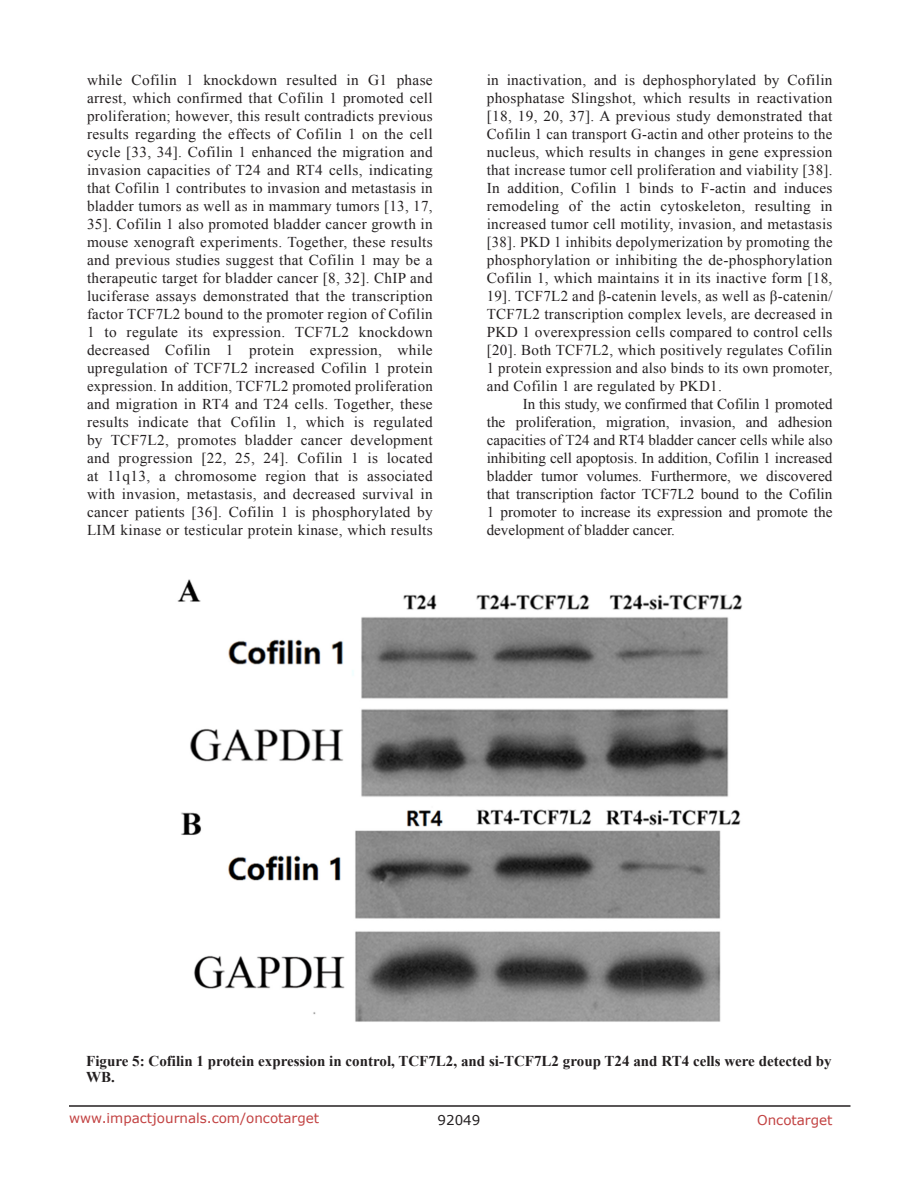
<style>
.page{position:relative;width:918px;height:1188px;background:#fff}
.page>*{position:absolute;margin:0;border:0;box-sizing:border-box;transform-origin:0 0}
.BodyText{font:15px/18px "Times New Roman";letter-spacing:.02em;color:#231f20;text-align:justify}
.figuretext{font:700 15px/16.2px "Times New Roman";color:#231f20}
.t1{font:13.5px "Verdana";color:#c24141}
.t2{font:13.5px "Verdana";color:#231f20}
</style>
<div class="page">
<hr style="left:69px;top:1105px;width:781px;height:2px;background:#231f20">
<img style="left:177px;top:579px;width:565px;height:443px">
<p class="BodyText" style="left:87px;top:71px;width:347px">while Cofilin 1 knockdown resulted in G1 phase arrest, which confirmed that Cofilin 1 promoted cell proliferation; however, this result contradicts previous results regarding the effects of Cofilin 1 on the cell cycle [33, 34]. Cofilin 1 enhanced the migration and invasion capacities of T24 and RT4 cells, indicating that Cofilin 1 contributes to invasion and metastasis in bladder tumors as well as in mammary tumors [13, 17, 35]. Cofilin 1 also promoted bladder cancer growth in mouse xenograft experiments. Together, these results and previous studies suggest that Cofilin 1 may be a therapeutic target for bladder cancer [8, 32]. ChIP and luciferase assays demonstrated that the transcription factor TCF7L2 bound to the promoter region of Cofilin 1 to regulate its expression. TCF7L2 knockdown decreased Cofilin 1 protein expression, while upregulation of TCF7L2 increased Cofilin 1 protein expression. In addition, TCF7L2 promoted proliferation and migration in RT4 and T24 cells. Together, these results indicate that Cofilin 1, which is regulated by TCF7L2, promotes bladder cancer development and progression [22, 25, 24]. Cofilin 1 is located at 11q13, a chromosome region that is associated with invasion, metastasis, and decreased survival in cancer patients [36]. Cofilin 1 is phosphorylated by LIM kinase or testicular protein kinase, which results</p>
<p class="BodyText" style="left:487px;top:71px;width:347px">in inactivation, and is dephosphorylated by Cofilin phosphatase Slingshot, which results in reactivation [18, 19, 20, 37]. A previous study demonstrated that Cofilin 1 can transport G-actin and other proteins to the nucleus, which results in changes in gene expression that increase tumor cell proliferation and viability [38].<br>In addition, Cofilin 1 binds to F-actin and induces remodeling of the actin cytoskeleton, resulting in increased tumor cell motility, invasion, and metastasis [38]. PKD 1 inhibits depolymerization by promoting the phosphorylation or inhibiting the de-phosphorylation Cofilin 1, which maintains it in its inactive form [18, 19]. TCF7L2 and β-catenin levels, as well as β-catenin/ TCF7L2 transcription complex levels, are decreased in PKD 1 overexpression cells compared to control cells [20]. Both TCF7L2, which positively regulates Cofilin 1 protein expression and also binds to its own promoter, and Cofilin 1 are regulated by PKD1.</p>
<p class="BodyText" style="left:487px;top:395px;width:347px;text-indent:36px">In this study, we confirmed that Cofilin 1 promoted the proliferation, migration, invasion, and adhesion capacities of T24 and RT4 bladder cancer cells while also inhibiting cell apoptosis. In addition, Cofilin 1 increased bladder tumor volumes. Furthermore, we discovered that transcription factor TCF7L2 bound to the Cofilin 1 promoter to increase its expression and promote the development of bladder cancer.</p>
<p class="figuretext" style="left:86px;top:1052px;width:747px">Figure 5: Cofilin 1 protein expression in control, TCF7L2, and si-TCF7L2 group T24 and RT4 cells were detected by<br>WB.</p>
<p class="t1" style="left:69px;top:1109px;width:252px">www.impactjournals.com/oncotarget</p>
<p class="t2" style="left:438px;top:1111px;width:44px">92049</p>
<p class="t1" style="left:757px;top:1111px;width:77px">Oncotarget</p>
</div>
